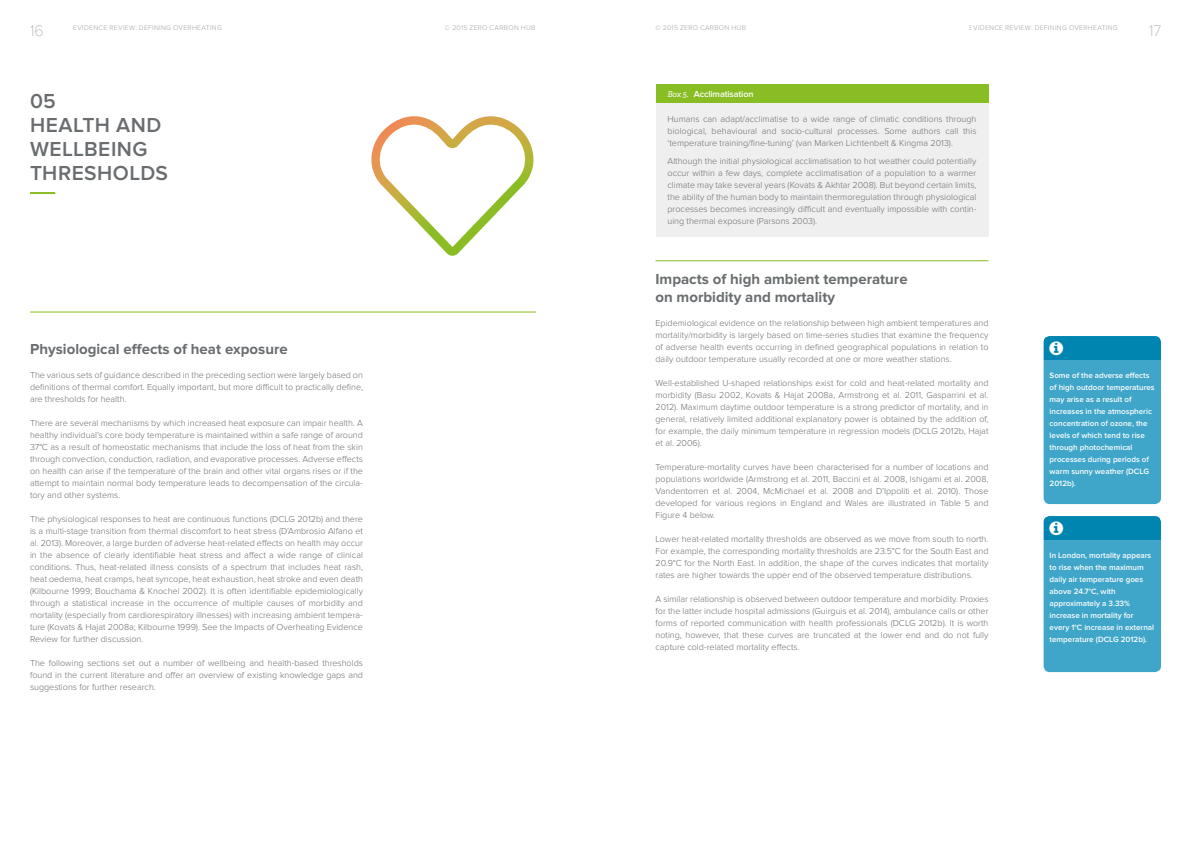
<style>
.page{position:relative;width:1191px;height:842px;background:#fff}
.page>*{position:absolute;margin:0;border:0;box-sizing:border-box;transform-origin:0 0}
.t1{font:600 21px/24px "Proxima Nova";letter-spacing:.02em;color:#696d6f}
.t2{font:100 16px "Proxima Nova T";color:#a0a3a5}
.t3{font:700 15px/18px "Proxima Nova";color:#696d6f}
.t4{font:300 9px/12px "Proxima Nova";color:#696d6f;text-align:justify}
.t5{font:600 9px "Proxima Nova";letter-spacing:-.01em;color:#fff}
.t6{font:600 8px/12px "Proxima Nova";color:#fff}
.t7{font:300 7px "Proxima Nova";letter-spacing:.04em;color:#a0a3a5}
.s1{font-family:"Adelle";font-weight:400;font-style:italic;font-size:8px}
</style>
<div class="page">
<hr style="left:30px;top:311px;width:506px;height:1px;background:#89bd24">
<hr style="left:655px;top:260px;width:333px;height:1px;background:#89bd24">
<div style="left:655px;top:84px;width:333px;height:19px;background:#89bd24"></div>
<div style="left:655px;top:103px;width:333px;height:133px;background:#efeff0"></div>
<svg style="left:371px;top:116px;width:163px;height:140px"></svg>
<hr style="left:30px;top:192px;width:25px;height:2px;background:#89bd24">
<svg style="left:1043px;top:336px;width:118px;height:168px;background:#38a2c6"></svg>
<svg style="left:1043px;top:516px;width:118px;height:156px;background:#37a2c5"></svg>
<p class="t7" style="left:73px;top:23px;width:150px">EVIDENCE REVIEW: DEFINING OVERHEATING</p>
<p class="t7" style="left:445px;top:23px;width:92px">© 2015 ZERO CARBON HUB</p>
<p class="t7" style="left:655px;top:23px;width:92px">© 2015 ZERO CARBON HUB</p>
<p class="t7" style="left:969px;top:23px;width:150px">EVIDENCE REVIEW: DEFINING OVERHEATING</p>
<h2 class="t2" style="left:30px;top:22px;width:15px">16</h2>
<h2 class="t2" style="left:1149px;top:22px;width:14px">17</h2>
<h1 class="t1" style="left:30px;top:89px;width:139px">05<br>HEALTH AND<br>WELLBEING<br>THRESHOLDS</h1>
<h3 class="t3" style="left:30px;top:340px;width:259px">Physiological effects of heat exposure</h3>
<p class="t4" style="left:30px;top:369px;width:334px">The various sets of guidance described in the preceding section were largely based on definitions of thermal comfort. Equally important, but more difficult to practically define, are thresholds for health.</p>
<p class="t4" style="left:30px;top:417px;width:334px">There are several mechanisms by which increased heat exposure can impair health. A healthy individual’s core body temperature is maintained within a safe range of around 37°C as a result of homeostatic mechanisms that include the loss of heat from the skin through convection, conduction, radiation, and evaporative processes. Adverse effects on health can arise if the temperature of the brain and other vital organs rises or if the attempt to maintain normal body temperature leads to decompensation of the circula&shy;tory and other systems.</p>
<p class="t4" style="left:30px;top:513px;width:334px">The physiological responses to heat are continuous functions (DCLG 2012b) and there is a multi-stage transition from thermal discomfort to heat stress (D’Ambrosio Alfano et al. 2013). Moreover, a large burden of adverse heat-related effects on health may occur in the absence of clearly identifiable heat stress and affect a wide range of clinical conditions. Thus, heat-related illness consists of a spectrum that includes heat rash, heat oedema, heat cramps, heat syncope, heat exhaustion, heat stroke and even death (Kilbourne 1999; Bouchama &amp; Knochel 2002). It is often identifiable epidemiologically through a statistical increase in the occurrence of multiple causes of morbidity and mortality (especially from cardiorespiratory illnesses) with increasing ambient tempera&shy;ture (Kovats &amp; Hajat 2008a; Kilbourne 1999). See the Impacts of Overheating Evidence Review for further discussion.</p>
<p class="t4" style="left:30px;top:657px;width:334px">The following sections set out a number of wellbeing and health-based thresholds found in the current literature and offer an overview of existing knowledge gaps and suggestions for further research.</p>
<p class="t5" style="left:667px;top:89px;width:87px"><span class="s1">Box 5.</span> Acclimatisation</p>
<p class="t4" style="left:667px;top:113px;width:310px">Humans can adapt/acclimatise to a wide range of climatic conditions through biological, behavioural and socio-cultural processes. Some authors call this ‘temperature training/fine-tuning’ (van Marken Lichtenbelt &amp; Kingma 2013).</p>
<p class="t4" style="left:667px;top:155px;width:310px">Although the initial physiological acclimatisation to hot weather could potentially occur within a few days, complete acclimatisation of a population to a warmer climate may take several years (Kovats &amp; Akhtar 2008). But beyond certain limits, the ability of the human body to maintain thermoregulation through physiological processes becomes increasingly difficult and eventually impossible with contin&shy;uing thermal exposure (Parsons 2003).</p>
<h3 class="t3" style="left:655px;top:271px;width:254px">Impacts of high ambient temperature on morbidity and mortality</h3>
<p class="t4" style="left:655px;top:317px;width:334px">Epidemiological evidence on the relationship between high ambient temperatures and mortality/morbidity is largely based on time-series studies that examine the frequency of adverse health events occurring in defined geographical populations in relation to daily outdoor temperature usually recorded at one or more weather stations.</p>
<p class="t4" style="left:655px;top:377px;width:334px">Well-established U-shaped relationships exist for cold and heat-related mortality and morbidity (Basu 2002, Kovats &amp; Hajat 2008a, Armstrong et al. 2011, Gasparrini et al.<br>2012). Maximum daytime outdoor temperature is a strong predictor of mortality, and in general, relatively limited additional explanatory power is obtained by the addition of, for example, the daily minimum temperature in regression models (DCLG 2012b, Hajat et al. 2006).</p>
<p class="t4" style="left:655px;top:461px;width:334px">Temperature-mortality curves have been characterised for a number of locations and populations worldwide (Armstrong et al. 2011, Baccini et al. 2008, Ishigami et al. 2008, Vandentorren et al. 2004, McMichael et al. 2008 and D’Ippoliti et al. 2010). Those developed for various regions in England and Wales are illustrated in Table 5 and Figure 4 below.</p>
<p class="t4" style="left:655px;top:533px;width:334px">Lower heat-related mortality thresholds are observed as we move from south to north.<br>For example, the corresponding mortality thresholds are 23.5°C for the South East and 20.9°C for the North East. In addition, the shape of the curves indicates that mortality rates are higher towards the upper end of the observed temperature distributions.</p>
<p class="t4" style="left:655px;top:593px;width:334px">A similar relationship is observed between outdoor temperature and morbidity. Proxies for the latter include hospital admissions (Guirguis et al. 2014), ambulance calls or other forms of reported communication with health professionals (DCLG 2012b). It is worth noting, however, that these curves are truncated at the lower end and do not fully capture cold-related mortality effects.</p>
<p class="t6" style="left:1049px;top:369px;width:107px">Some of the adverse effects of high outdoor temperatures may arise as a result of increases in the atmospheric concentration of ozone, the levels of which tend to rise through photochemical processes during periods of warm sunny weather (DCLG<br>2012b).</p>
<p class="t6" style="left:1049px;top:549px;width:106px">In London, mortality appears to rise when the maximum daily air temperature goes above 24.7°C, with approximately a 3.33% increase in mortality for every 1°C increase in external temperature (DCLG 2012b).</p>
</div>
